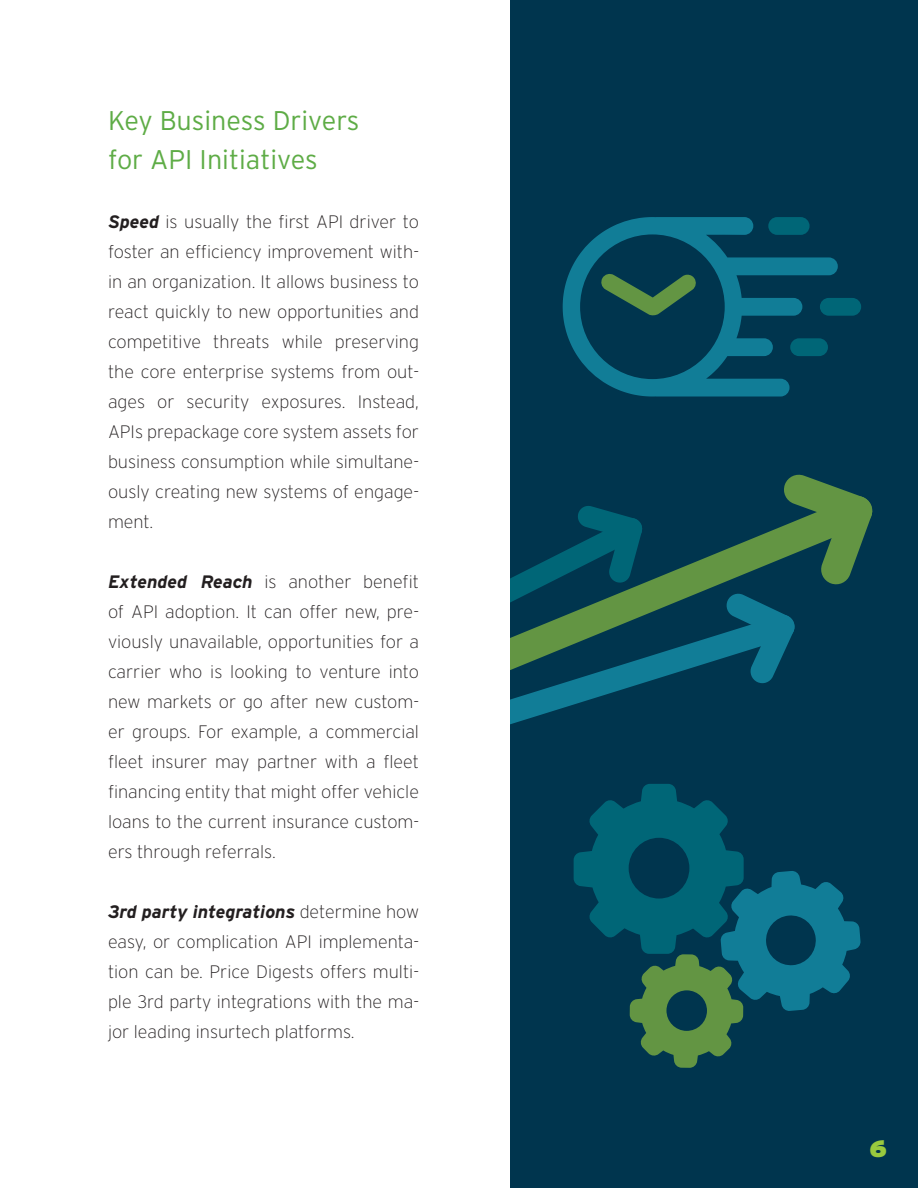
<style>
.page{position:relative;width:918px;height:1188px;background:#fff}
.page>*{position:absolute;margin:0;border:0;box-sizing:border-box;transform-origin:0 0}
.t1{font:300 27px/39px "Interstate";color:#5eac46}
.t2{font:900 24px "Interstate";color:#99ca3e}
.Columns{font:200 18px/30px "Interstate";color:#231f20;text-align:justify}
.s1{font-weight:700;font-style:italic}
</style>
<div class="page">
<div style="left:510px;top:0;width:408px;height:1188px;background:#00354e"></div>
<svg style="left:574px;top:784px;width:287px;height:284px"></svg>
<svg style="left:563px;top:217px;width:275px;height:180px"></svg>
<div style="left:820px;top:298px;width:41px;height:18px;background:#067;border-radius:9px"></div>
<div style="left:790px;top:338px;width:38px;height:18px;background:#067;border-radius:9px"></div>
<svg style="left:600px;top:273px;width:97px;height:43px"></svg>
<svg style="left:510px;top:474px;width:363px;height:251px"></svg>
<p class="t1" style="left:108px;top:100px;width:253px">Key Business Drivers for API Initiatives</p>
<p class="Columns" style="left:108px;top:207px;width:313px"><span class="s1">Speed</span> is usually the first API driver to foster an efficiency improvement with&shy;in an organization. It allows business to react quickly to new opportunities and competitive threats while preserving the core enterprise systems from out&shy;ages or security exposures. Instead, APIs prepackage core system assets for business consumption while simultane&shy;ously creating new systems of engage&shy;ment.</p>
<p class="Columns" style="left:108px;top:567px;width:313px"><span class="s1">Extended Reach</span> is another benefit of API adoption. It can offer new, pre&shy;viously unavailable, opportunities for a carrier who is looking to venture into new markets or go after new custom&shy;er groups. For example, a commercial fleet insurer may partner with a fleet financing entity that might offer vehicle loans to the current insurance custom&shy;ers through referrals.</p>
<p class="Columns" style="left:108px;top:897px;width:313px"><span class="s1">3rd party integrations</span> determine how easy, or complication API implementa&shy;tion can be. Price Digests offers multi&shy;ple 3rd party integrations with the ma&shy;jor leading insurtech platforms.</p>
<p class="t2" style="left:870px;top:1133px;width:18px">6</p>
</div>
